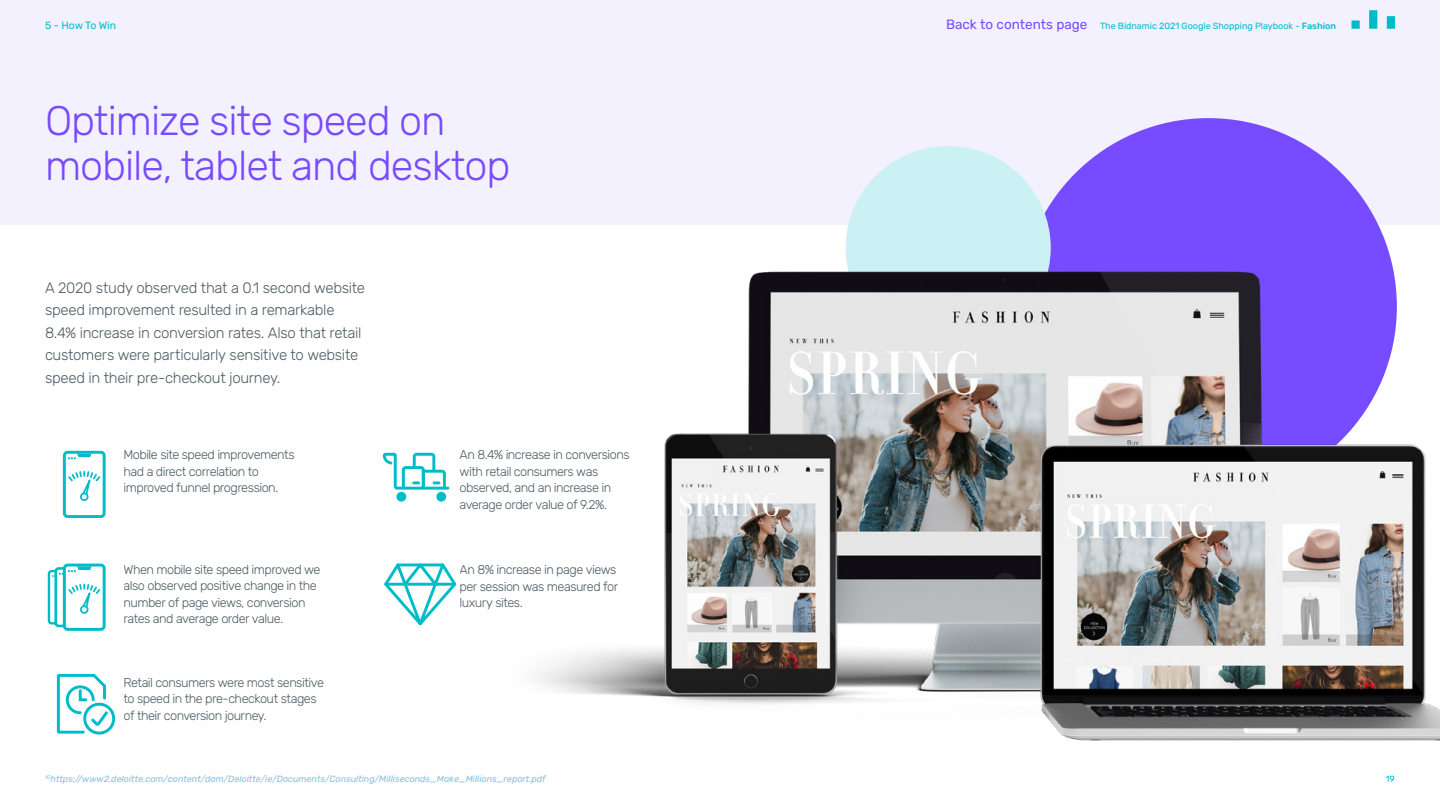
<style>
.page{position:relative;width:1440px;height:810px;background:#fff}
.page>*{position:absolute;margin:0;border:0;box-sizing:border-box;transform-origin:0 0}
.t1{font:300 41.25px/45px "Rubik";letter-spacing:-.025em;color:#774bff}
.t2{font:300 15px/22.5px "Rubik";letter-spacing:-.025em;color:#4e5c64}
.t3{font:300 12.75px/16.5px "Rubik";letter-spacing:-.04em;color:#4e5c64}
.t4{font:10.5px "Rubik";color:#00bcc8}
.t5{font:italic 9px "Rubik";color:#87bde2}
.t6{font:9px "Rubik";color:#00bcc8}
.s1{font-size:13.5px;color:#774bff}
.s2{font-weight:500}
</style>
<div class="page">
<div style="left:0;top:0;width:1440px;height:225px;background:#f4f1ff"></div>
<img style="left:536px;top:118px;width:904px;height:623px">
<div style="left:63px;top:451px;width:43px;height:67px;border:3px solid #00bcc8;border-radius:3px"></div>
<svg style="left:68px;top:454px;width:25px;height:5px"></svg>
<svg style="left:68px;top:470px;width:33px;height:31px"></svg>
<div style="left:396px;top:492px;width:10px;height:10px;background:#00bcc8;border-radius:50%"></div>
<div style="left:436px;top:492px;width:10px;height:10px;background:#00bcc8;border-radius:50%"></div>
<svg style="left:382px;top:452px;width:68px;height:38px"></svg>
<div style="left:48px;top:570px;width:35px;height:55px;border:2px solid #00bcc8;border-radius:3px"></div>
<svg style="left:56px;top:568px;width:35px;height:58px"></svg>
<div style="left:54px;top:567px;width:39px;height:60px;border:3px solid #00bcc8;border-radius:3px"></div>
<div style="left:64px;top:565px;width:40px;height:64px;background:#fff;border-radius:3px"></div>
<div style="left:63px;top:564px;width:43px;height:67px;border:3px solid #00bcc8;border-radius:3px"></div>
<svg style="left:52px;top:566px;width:50px;height:48px"></svg>
<div style="left:83px;top:703px;width:32px;height:32px;border:3px solid #00bcc8;border-radius:50%"></div>
<svg style="left:56px;top:673px;width:55px;height:62px"></svg>
<svg style="left:384px;top:563px;width:73px;height:63px"></svg>
<svg style="left:1352px;top:10px;width:43px;height:19px"></svg>
<p class="t4" style="left:45px;top:19px;width:73px">5 - How To Win</p>
<p class="t6" style="left:946px;top:21px;width:391px"><span class="s1">Back to contents page</span> The Bidnamic 2021 Google Shopping Playbook - <span class="s2">Fashion</span></p>
<h1 class="t1" style="left:45px;top:99px;width:467px">Optimize site speed on mobile, tablet and desktop</h1>
<p class="t2" style="left:45px;top:276px;width:322px">A 2020 study observed that a 0.1 second website speed improvement resulted in a remarkable 8.4% increase in conversion rates. Also that retail customers were particularly sensitive to website speed in their pre-checkout journey.</p>
<p class="t3" style="left:124px;top:447px;width:173px">Mobile site speed improvements had a direct correlation to improved funnel progression.</p>
<p class="t3" style="left:460px;top:447px;width:172px">An 8.4% increase in conversions with retail consumers was observed, and an increase in average order value of 9.2%.</p>
<p class="t3" style="left:124px;top:562px;width:199px">When mobile site speed improved we also observed positive change in the number of page views, conversion rates and average order value.</p>
<p class="t3" style="left:124px;top:675px;width:202px">Retail consumers were most sensitive to speed in the pre-checkout stages of their conversion journey.</p>
<p class="t3" style="left:460px;top:562px;width:160px">An 8% increase in page views per session was measured for luxury sites.</p>
<p class="t5" style="left:45px;top:774px;width:502px"><sup>10</sup>https://www2.deloitte.com/content/dam/Deloitte/ie/Documents/Consulting/Milliseconds_Make_Millions_report.pdf</p>
<p class="t6" style="left:1386px;top:773px;width:11px">19</p>
</div>
